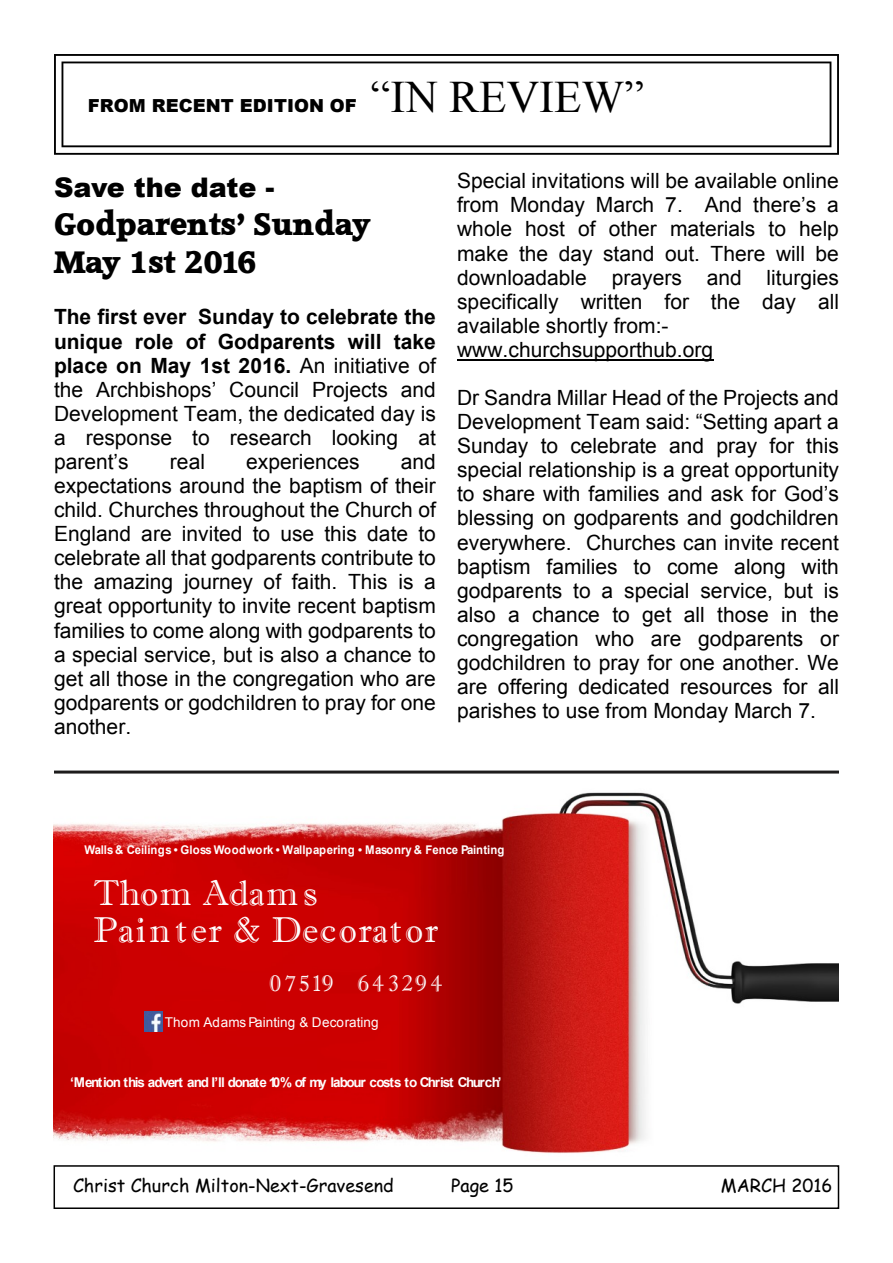
<style>
.page{position:relative;width:893px;height:1263px;background:#fff}
.page>*{position:absolute;margin:0;border:0;box-sizing:border-box;transform-origin:0 0}
.t1{font:45px "Times New Roman";color:#000}
.t2{font:36px/37.8px "Imprint MT Shadow";letter-spacing:.045em;color:#fefefe}
.t3{font:30px/38px "Accord Heavy SF Bold";color:#000}
.t4{font:900 27px "Arial";color:#000}
.t5{font:22.5px "Imprint MT Shadow";letter-spacing:.1em;color:#fefefe}
.t6{font:21px/24.2px "Arial";color:#000;text-align:justify}
.t7{font:18px "Comic Sans MS";color:#000}
.t8{font:900 18px "Arial";color:#000}
.t9{font:700 13.5px "Arial";letter-spacing:-.09em;color:#fefefe}
.t10{font:13.5px "Arial";color:#fefefe}
.t11{font:700 12px "Arial";color:#fefefe;scale:.95 1}
.s1{font-weight:700}
</style>
<div class="page">
<div style="left:54px;top:1165px;width:785px;height:44px;background:#fff;border:2px solid #000"></div>
<svg style="left:53px;top:773px;width:27px;height:127px"></svg>
<img style="left:54px;top:789px;width:785px;height:365px">
<img style="left:144px;top:1012px;width:19px;height:19px">
<hr style="left:54px;top:770px;width:785px;height:3px;background:#1d1c1c">
<svg style="left:54px;top:54px;width:785px;height:101px"></svg>
<hr style="left:457px;top:359px;width:256px;height:2px;background:#000">
<p class="t8" style="left:88px;top:99px;width:271px">FROM RECENT EDITION OF</p>
<h1 class="t1" style="left:370px;top:81px;width:275px">“IN REVIEW”</h1>
<p class="t4" style="left:54px;top:178px;width:222px">Save the date -</p>
<h3 class="t3" style="left:54px;top:206px;width:318px">Godparents’ Sunday<br>May 1st 2016</h3>
<p class="t6" style="left:54px;top:307px;width:383px"><span class="s1">The first ever Sunday to celebrate the unique role of Godparents will take place on May 1st 2016.</span> An initiative of the Archbishops’ Council Projects and Development Team, the dedicated day is a response to research looking at parent’s</p>
<p class="t6" style="left:54px;top:451px;width:383px;text-indent:347px">and expectations around the baptism of their child. Churches throughout the Church of England are invited to use this date to celebrate all that godparents contribute to the amazing journey of faith. This is a great opportunity to invite recent baptism families to come along with godparents to a special service, but is also a chance to get all those in the congregation who are godparents or godchildren to pray for one another.</p>
<p class="t6" style="left:170px;top:451px;width:37px">real</p>
<p class="t6" style="left:246px;top:451px;width:115px">experiences</p>
<p class="t6" style="left:457px;top:171px;width:383px;text-align:left">Special invitations will be available online from Monday March 7. And there’s a whole host of other materials to help make the day stand out. There will be downloadable prayers and liturgies specifically written for the day all available shortly from:- www.churchsupporthub.org</p>
<p class="t6" style="left:457px;top:387px;width:383px">Dr Sandra Millar Head of the Projects and Development Team said: “Setting apart a Sunday to celebrate and pray for this special relationship is a great opportunity to share with families and ask for God’s blessing on godparents and godchildren everywhere. Churches can invite recent baptism families to come along with godparents to a special service, but is also a chance to get all those in the congregation who are godparents or godchildren to pray for one another. We are offering dedicated resources for all parishes to use from Monday March 7.</p>
<p class="t11" style="left:84px;top:845px;width:444px">Walls &amp; Ceilings • Gloss Woodwork • Wallpapering • Masonry &amp; Fence Painting</p>
<h2 class="t2" style="left:93px;top:877px;width:346px">Thom Adam s<br>Painter &amp; Decorator</h2>
<p class="t5" style="left:270px;top:975px;width:174px">0 7519 6 4329 4</p>
<p class="t10" style="left:165px;top:1017px;width:215px">Thom Adams Painting &amp; Decorating</p>
<p class="t9" style="left:70px;top:1077px;width:433px">‘Mention this advert and I’ll donate 10% of my labour costs to Christ Church’</p>
<p class="t7" style="left:73px;top:1177px;width:322px">Christ Church Milton-Next-Gravesend</p>
<p class="t7" style="left:451px;top:1177px;width:64px">Page 15</p>
<p class="t7" style="left:721px;top:1177px;width:113px">MARCH 2016</p>
</div>
